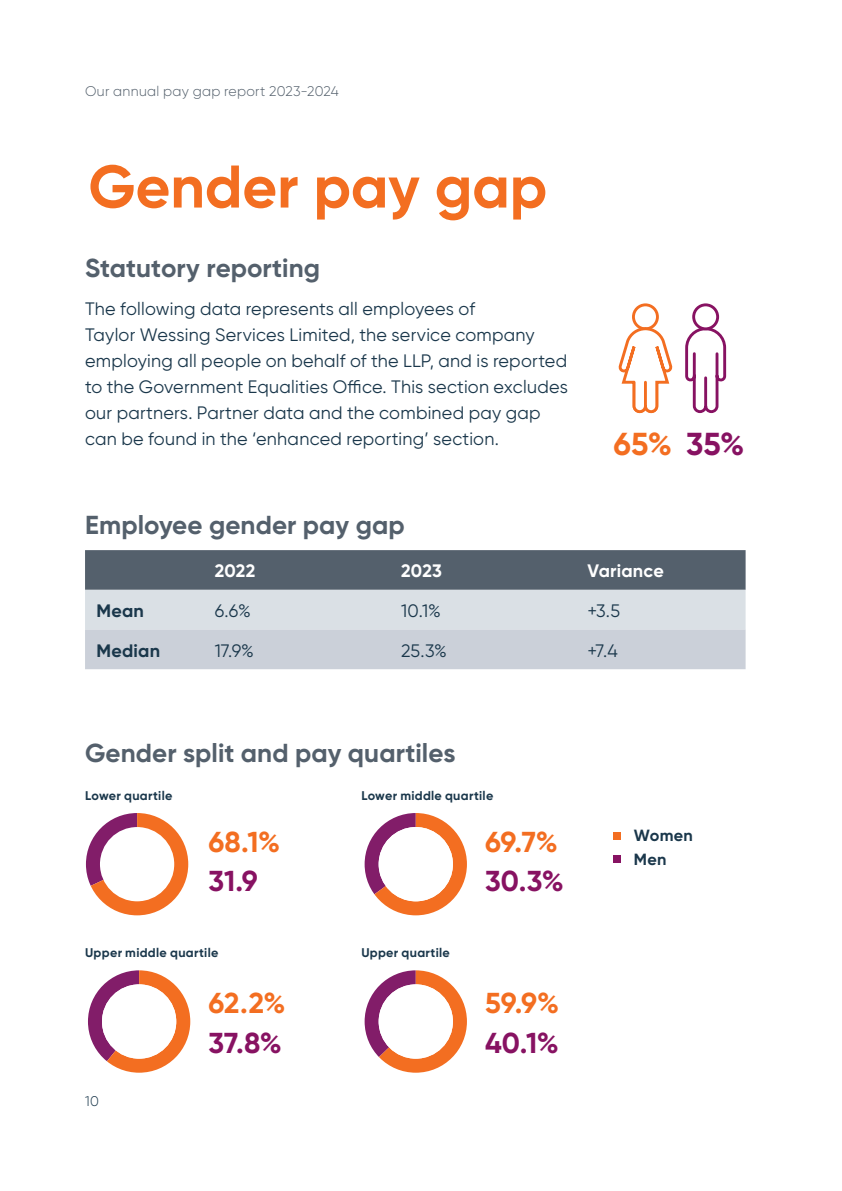
<style>
.page{position:relative;width:842px;height:1191px;background:#fff}
.page>*{position:absolute;margin:0;border:0;box-sizing:border-box;transform-origin:0 0}
.Heading_Large{font:700 60px "Gilroy";color:#f36e21}
.Breakout_16_20{font:700 31.8px "Gilroy";color:#f36e21}
.Body_Bold_9_13{font:700 28.8px "Gilroy";letter-spacing:-.005em;color:#f36e21}
.Body_Bold_9_13-2{font:700 28.8px "Gilroy";color:#871262}
.Heading_2{font:700 26px "Gilroy";color:#54606c}
.Body_copy{font:18px/26px "Gilroy";letter-spacing:.015em;color:#1a374b}
.Heading_3{font:700 18px "Gilroy";letter-spacing:.01em;color:#fff}
.Body_copy-2{font:700 18px "Gilroy";letter-spacing:.015em;color:#1a374b}
.Body_Bold_9_13-3{font:700 16.2px "Gilroy";letter-spacing:.02em;color:#1a374b}
.t1{font:300 14px "Gilroy";letter-spacing:.02em;color:#54606c}
.t2{font:300 14px "Gilroy";color:#1a374b}
.Body_7_10_Bold{font:700 12.6px "Gilroy";letter-spacing:.025em;color:#1a374b}
.s1{color:#871262}
</style>
<div class="page">
<svg style="left:85px;top:550px;width:661px;height:119px;background:#a8b0b8"></svg>
<svg style="left:685px;top:326px;width:42px;height:88px"></svg>
<div style="left:692px;top:303px;width:27px;height:27px;border:3px solid #871262;border-radius:50%"></div>
<hr style="left:704px;top:378px;width:3px;height:29px;background:#871262">
<div style="left:632px;top:303px;width:27px;height:27px;border:3px solid #f36e21;border-radius:50%"></div>
<svg style="left:618px;top:326px;width:54px;height:88px"></svg>
<div style="left:613px;top:832px;width:8px;height:7px;background:#f36e21"></div>
<div style="left:613px;top:856px;width:8px;height:7px;background:#871262"></div>
<svg style="left:85px;top:813px;width:104px;height:103px"></svg>
<svg style="left:88px;top:970px;width:103px;height:103px"></svg>
<svg style="left:364px;top:813px;width:103px;height:103px"></svg>
<svg style="left:364px;top:970px;width:103px;height:103px"></svg>
<p class="t1" style="left:85px;top:83px;width:255px">Our annual pay gap report 2023-2024</p>
<p class="Heading_Large" style="left:88px;top:149px;width:460px">Gender pay gap</p>
<p class="Heading_2" style="left:85px;top:252px;width:237px">Statutory reporting</p>
<p class="Body_copy" style="left:85px;top:295px;width:484px">The following data represents all employees of<br>Taylor Wessing Services Limited, the service company employing all people on behalf of the LLP, and is reported to the Government Equalities Office. This section excludes our partners. Partner data and the combined pay gap can be found in the ‘enhanced reporting’ section.</p>
<p class="Heading_2" style="left:85px;top:508px;width:321px">Employee gender pay gap</p>
<p class="Breakout_16_20" style="left:613px;top:424px;width:132px">65% <span class="s1">35%</span></p>
<p class="Heading_3" style="left:215px;top:559px;width:42px">2022</p>
<p class="Heading_3" style="left:401px;top:559px;width:42px">2023</p>
<p class="Heading_3" style="left:587px;top:559px;width:78px">Variance</p>
<p class="Body_copy-2" style="left:96px;top:599px;width:49px">Mean</p>
<p class="Body_copy" style="left:215px;top:597px;width:38px">6.6%</p>
<p class="Body_copy" style="left:401px;top:597px;width:41px">10.1%</p>
<p class="Body_copy" style="left:587px;top:597px;width:34px">+3.5</p>
<p class="Body_copy-2" style="left:96px;top:639px;width:65px">Median</p>
<p class="Body_copy" style="left:215px;top:637px;width:41px">17.9%</p>
<p class="Body_copy" style="left:401px;top:637px;width:47px">25.3%</p>
<p class="Body_copy" style="left:587px;top:637px;width:32px">+7.4</p>
<p class="Heading_2" style="left:85px;top:736px;width:372px">Gender split and pay quartiles</p>
<p class="Body_7_10_Bold" style="left:85px;top:788px;width:89px">Lower quartile</p>
<p class="Body_7_10_Bold" style="left:361px;top:788px;width:133px">Lower middle quartile</p>
<p class="Body_Bold_9_13" style="left:208px;top:823px;width:73px">68.1%</p>
<p class="Body_Bold_9_13" style="left:485px;top:823px;width:74px">69.7%</p>
<p class="Body_Bold_9_13-3" style="left:634px;top:825px;width:60px">Women</p>
<p class="Body_Bold_9_13-3" style="left:634px;top:849px;width:34px">Men</p>
<p class="Body_Bold_9_13-2" style="left:208px;top:863px;width:51px">31.9</p>
<p class="Body_Bold_9_13-2" style="left:485px;top:863px;width:80px">30.3%</p>
<p class="Body_7_10_Bold" style="left:85px;top:944px;width:135px">Upper middle quartile</p>
<p class="Body_7_10_Bold" style="left:361px;top:944px;width:90px">Upper quartile</p>
<p class="Body_Bold_9_13" style="left:208px;top:985px;width:79px">62.2%</p>
<p class="Body_Bold_9_13" style="left:485px;top:985px;width:75px">59.9%</p>
<p class="Body_Bold_9_13-2" style="left:208px;top:1024px;width:75px">37.8%</p>
<p class="Body_Bold_9_13-2" style="left:485px;top:1024px;width:75px">40.1%</p>
<p class="t2" style="left:85px;top:1092px;width:15px">10</p>
</div>
